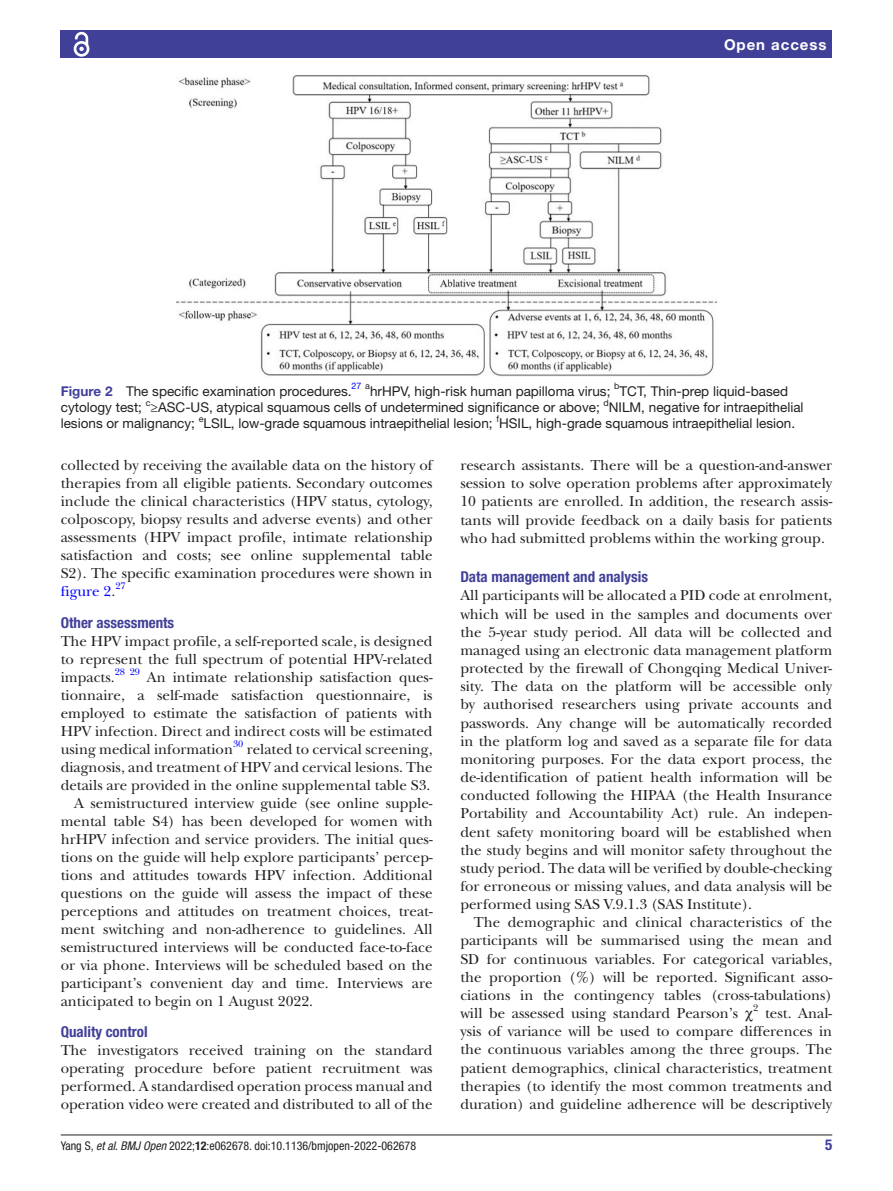
<style>
.page{position:relative;width:893px;height:1191px;background:#fff}
.page>*{position:absolute;margin:0;border:0;box-sizing:border-box;transform-origin:0 0}
.t1{font:15px/18.1px "New Baskerville";color:#231f20;text-align:justify}
.t2{font:700 condensed 15px "Helvetica Neue LT Std";color:#414099}
.t3{font:700 15px "Helvetica Neue LT Std";letter-spacing:.065em;color:#fff}
.t4{font:13.5px/16.2px "Helvetica Neue LT Std";color:#231f20}
.t5{font:condensed 12px "Helvetica Neue LT Std";color:#231f20}
.t6{font:9.9px "New Baskerville";color:#00f}
.t7{font:9.9px "New Baskerville";color:#231f20}
.t8{font:9px "Helvetica Neue LT Std";color:#00f}
.t9{font:9px "Helvetica Neue LT Std";color:#231f20}
.s1{font-weight:700;color:#414099}
.s2{color:#231f20}
.s3{color:#00f}
.s4{font-style:italic}
.s5{font-weight:700}
</style>
<div class="page">
<hr style="left:61px;top:1134px;width:771px;height:1px;background:#231f20">
<div style="left:61px;top:31px;width:771px;height:27px;background:#414099"></div>
<svg style="left:73px;top:31px;width:17px;height:26px"></svg>
<img style="left:176px;top:75px;width:540px;height:302px">
<p class="t3" style="left:724px;top:35px;width:104px">Open access</p>
<p class="t4" style="left:61px;top:382px;width:292px"><span class="s1">Figure 2</span> The specific examination procedures.</p>
<p class="t8" style="left:352px;top:381px;width:20px">27 <span class="s2">a</span></p>
<p class="t4" style="left:370px;top:382px;width:242px">hrHPV, high-risk human papilloma virus;</p>
<p class="t9" style="left:614px;top:381px;width:7px">b</p>
<p class="t4" style="left:61px;top:382px;width:744px;text-indent:559px">TCT, Thin-prep liquid-based cytology test; <sup>c</sup>≥ASC-US, atypical squamous cells of undetermined significance or above; <sup>d</sup>NILM, negative for intraepithelial lesions or malignancy; <sup>e</sup>LSIL, low‐grade squamous intraepithelial lesion; <sup>f</sup>HSIL, high‐grade squamous intraepithelial lesion.</p>
<p class="t1" style="left:61px;top:456px;width:373px">collected by receiving the available data on the history of therapies from all eligible patients. Secondary outcomes include the clinical characteristics (HPV status, cytology, colposcopy, biopsy results and adverse events) and other assessments (HPV impact profile, intimate relationship satisfaction and costs; see online supplemental table S2). The specific examination procedures were shown in <span class="s3">figure 2</span>.</p>
<p class="t6" style="left:115px;top:580px;width:12px">27</p>
<p class="t2" style="left:61px;top:613px;width:115px">Other assessments</p>
<p class="t1" style="left:61px;top:632px;width:373px">The HPV impact profile, a self-reported scale, is designed to represent the full spectrum of potential HPV-related impacts.</p>
<p class="t6" style="left:115px;top:666px;width:27px">28 29</p>
<p class="t1" style="left:61px;top:668px;width:373px;text-indent:86px">An intimate relationship satisfaction ques&shy;tionnaire, a self-made satisfaction questionnaire, is employed to estimate the satisfaction of patients with HPV infection. Direct and indirect costs will be estimated using medical information</p>
<p class="t6" style="left:233px;top:738px;width:12px">30</p>
<p class="t1" style="left:247px;top:740px;width:187px">related to cervical screening,</p>
<p class="t1" style="left:61px;top:758px;width:373px">diagnosis, and treatment of HPV and cervical lesions. The</p>
<p class="t1" style="left:61px;top:776px;width:371px">details are provided in the online supplemental table S3.</p>
<p class="t1" style="left:74px;top:794px;width:360px">A semistructured interview guide (see online supple-</p>
<p class="t1" style="left:61px;top:812px;width:373px">mental table S4) has been developed for women with</p>
<p class="t1" style="left:61px;top:830px;width:373px">hrHPV infection and service providers. The initial ques-</p>
<p class="t1" style="left:61px;top:848px;width:373px">tions on the guide will help explore participants’ percep-</p>
<p class="t1" style="left:61px;top:866px;width:373px">tions and attitudes towards HPV infection. Additional</p>
<p class="t1" style="left:61px;top:884px;width:373px">questions on the guide will assess the impact of these</p>
<p class="t1" style="left:61px;top:902px;width:373px">perceptions and attitudes on treatment choices, treat-</p>
<p class="t1" style="left:61px;top:920px;width:373px">ment switching and non-adherence to guidelines. All</p>
<p class="t1" style="left:61px;top:938px;width:373px">semistructured interviews will be conducted face-to-face</p>
<p class="t1" style="left:61px;top:956px;width:373px">or via phone. Interviews will be scheduled based on the</p>
<p class="t1" style="left:61px;top:974px;width:373px">participant’s convenient day and time. Interviews are</p>
<p class="t1" style="left:61px;top:992px;width:254px">anticipated to begin on 1 August 2022.</p>
<p class="t2" style="left:61px;top:1023px;width:88px">Quality control</p>
<p class="t1" style="left:61px;top:1041px;width:373px">The investigators received training on the standard operating procedure before patient recruitment was performed. A standardised operation process manual and operation video were created and distributed to all of the</p>
<p class="t1" style="left:460px;top:456px;width:373px">research assistants. There will be a question-and-answer session to solve operation problems after approximately 10 patients are enrolled. In addition, the research assis&shy;tants will provide feedback on a daily basis for patients who had submitted problems within the working group.</p>
<p class="t2" style="left:460px;top:568px;width:189px">Data management and analysis</p>
<p class="t1" style="left:460px;top:586px;width:373px">All participants will be allocated a PID code at enrolment, which will be used in the samples and documents over the 5-year study period. All data will be collected and managed using an electronic data management platform protected by the firewall of Chongqing Medical Univer&shy;sity. The data on the platform will be accessible only by authorised researchers using private accounts and passwords. Any change will be automatically recorded in the platform log and saved as a separate file for data monitoring purposes. For the data export process, the de-identification of patient health information will be conducted following the HIPAA (the Health Insurance Portability and Accountability Act) rule. An indepen&shy;dent safety monitoring board will be established when the study begins and will monitor safety throughout the study period. The data will be verified by double-checking for erroneous or missing values, and data analysis will be performed using SAS V.9.1.3 (SAS Institute).</p>
<p class="t1" style="left:460px;top:913px;width:373px;text-indent:14px">The demographic and clinical characteristics of the participants will be summarised using the mean and SD for continuous variables. For categorical variables, the proportion (%) will be reported. Significant asso&shy;ciations in the contingency tables (cross-tabulations) will be assessed using standard Pearson’s</p>
<p class="t7" style="left:753px;top:1002px;width:7px">2</p>
<p class="t1" style="left:460px;top:1004px;width:373px;text-indent:305px">test. Anal&shy;ysis of variance will be used to compare differences in the continuous variables among the three groups. The patient demographics, clinical characteristics, treatment therapies (to identify the most common treatments and duration) and guideline adherence will be descriptively</p>
<p class="t5" style="left:61px;top:1138px;width:357px">Yang S, <span class="s4">et al</span>. <span class="s4">BMJ Open</span> 2022;<span class="s5">12</span>:e062678. doi:10.1136/bmjopen-2022-062678</p>
<p class="t2" style="left:825px;top:1135px;width:9px">5</p>
</div>
